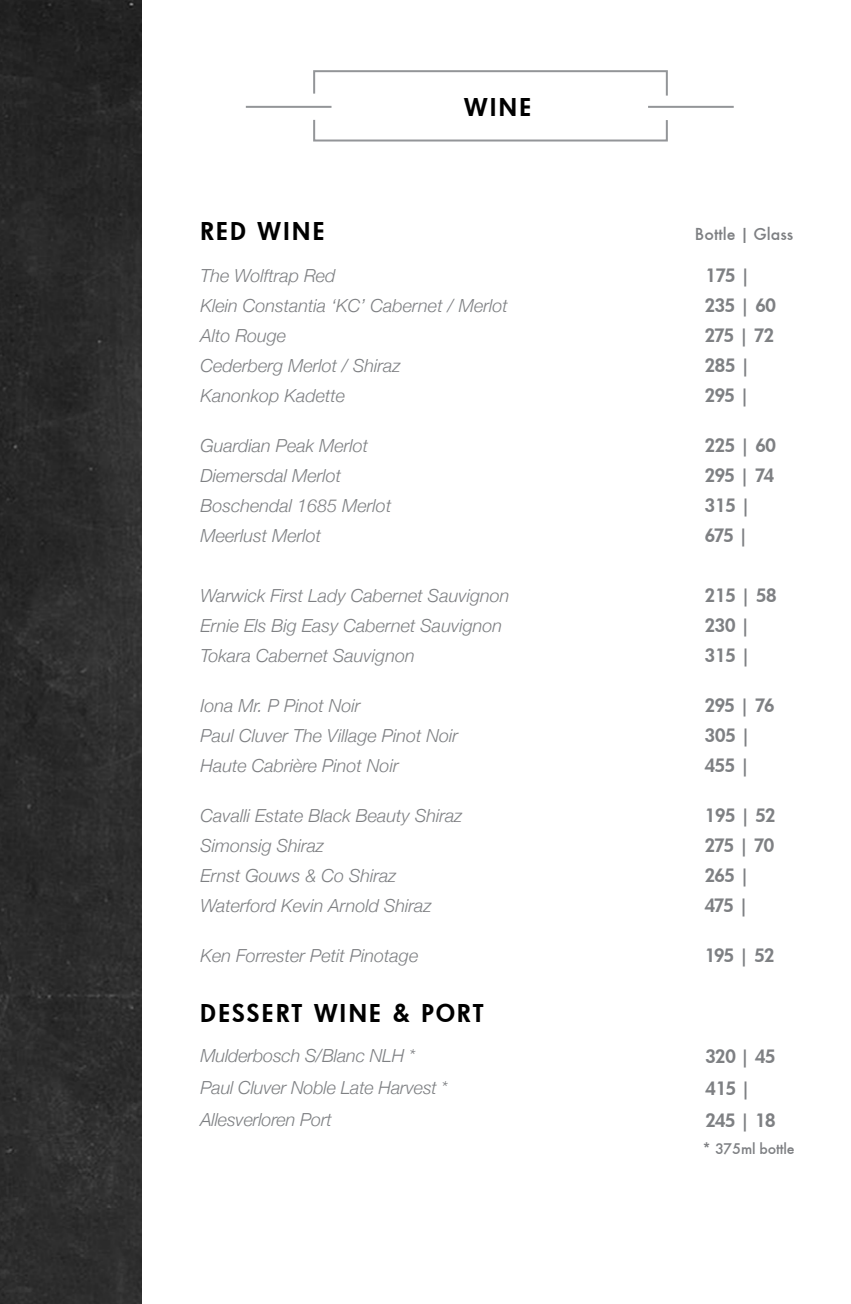
<style>
.page{position:relative;width:851px;height:1304px;background:#fff}
.page>*{position:absolute;margin:0;border:0;box-sizing:border-box;transform-origin:0 0}
.Paragraph_Style_4{font:800 24px "Futura";letter-spacing:.1em;color:#000}
.Paragraph_Style_3{font:800 24px "Futura";letter-spacing:.1em;color:#000}
.Paragraph_Style_4-2{font:italic 300 18px "Helvetica Neue";color:#7e8083}
.Paragraph_Style_4-3{font:800 18px "Futura";letter-spacing:-.03em;color:#7e8083}
.Paragraph_Style_4-4{font:18px "Futura T Medium";color:#7e8083}
.Paragraph_Style_4-5{font:16px "Futura T Medium";letter-spacing:-.01em;color:#7e8083}
</style>
<div class="page">
<svg style="left:313px;top:70px;width:355px;height:26px"></svg>
<hr style="left:648px;top:106px;width:85px;height:2px;background:#939598">
<div style="left:313px;top:119px;width:354px;height:23px;border:2px solid #939598"></div>
<hr style="left:246px;top:106px;width:85px;height:2px;background:#939598">
<img style="left:0;top:0;width:142px;height:1304px">
<svg style="left:136px;top:0;width:2px;height:1304px;background:#2e2e2e"></svg>
<p class="Paragraph_Style_3" style="left:464px;top:90px;width:68px">WINE</p>
<p class="Paragraph_Style_3" style="left:200px;top:214px;width:126px">RED WINE</p>
<p class="Paragraph_Style_4-2" style="left:200px;top:261px;width:137px">The Wolftrap Red</p>
<p class="Paragraph_Style_4-3" style="left:705px;top:263px;width:46px">175 |</p>
<p class="Paragraph_Style_4-2" style="left:200px;top:291px;width:309px">Klein Constantia ‘KC’ Cabernet / Merlot</p>
<p class="Paragraph_Style_4-3" style="left:704px;top:293px;width:73px">235 | 60</p>
<p class="Paragraph_Style_4-2" style="left:200px;top:321px;width:87px">Alto Rouge</p>
<p class="Paragraph_Style_4-3" style="left:704px;top:323px;width:71px">275 | 72</p>
<p class="Paragraph_Style_4-2" style="left:200px;top:351px;width:201px">Cederberg Merlot / Shiraz</p>
<p class="Paragraph_Style_4-3" style="left:704px;top:353px;width:47px">285 |</p>
<p class="Paragraph_Style_4-2" style="left:200px;top:381px;width:146px">Kanonkop Kadette</p>
<p class="Paragraph_Style_4-3" style="left:704px;top:383px;width:46px">295 |</p>
<p class="Paragraph_Style_4-2" style="left:200px;top:431px;width:169px">Guardian Peak Merlot</p>
<p class="Paragraph_Style_4-3" style="left:704px;top:433px;width:73px">225 | 60</p>
<p class="Paragraph_Style_4-2" style="left:200px;top:461px;width:142px">Diemersdal Merlot</p>
<p class="Paragraph_Style_4-3" style="left:704px;top:463px;width:71px">295 | 74</p>
<p class="Paragraph_Style_4-2" style="left:200px;top:491px;width:192px">Boschendal 1685 Merlot</p>
<p class="Paragraph_Style_4-3" style="left:704px;top:493px;width:48px">315 |</p>
<p class="Paragraph_Style_4-2" style="left:200px;top:521px;width:122px">Meerlust Merlot</p>
<p class="Paragraph_Style_4-3" style="left:704px;top:523px;width:45px">675 |</p>
<p class="Paragraph_Style_4-4" style="left:694px;top:224px;width:100px">Bottle | Glass</p>
<p class="Paragraph_Style_4-2" style="left:200px;top:581px;width:310px">Warwick First Lady Cabernet Sauvignon</p>
<p class="Paragraph_Style_4-3" style="left:704px;top:583px;width:73px">215 | 58</p>
<p class="Paragraph_Style_4-2" style="left:200px;top:611px;width:303px">Ernie Els Big Easy Cabernet Sauvignon</p>
<p class="Paragraph_Style_4-3" style="left:704px;top:613px;width:47px">230 |</p>
<p class="Paragraph_Style_4-2" style="left:200px;top:641px;width:216px">Tokara Cabernet Sauvignon</p>
<p class="Paragraph_Style_4-3" style="left:704px;top:643px;width:48px">315 |</p>
<p class="Paragraph_Style_4-2" style="left:200px;top:691px;width:162px">Iona Mr. P Pinot Noir</p>
<p class="Paragraph_Style_4-3" style="left:704px;top:693px;width:71px">295 | 76</p>
<p class="Paragraph_Style_4-2" style="left:200px;top:721px;width:259px">Paul Cluver The Village Pinot Noir</p>
<p class="Paragraph_Style_4-3" style="left:704px;top:723px;width:48px">305 |</p>
<p class="Paragraph_Style_4-2" style="left:200px;top:751px;width:200px">Haute Cabrière Pinot Noir</p>
<p class="Paragraph_Style_4-3" style="left:704px;top:753px;width:47px">455 |</p>
<p class="Paragraph_Style_4-2" style="left:200px;top:801px;width:263px">Cavalli Estate Black Beauty Shiraz</p>
<p class="Paragraph_Style_4-3" style="left:704px;top:803px;width:72px">195 | 52</p>
<p class="Paragraph_Style_4-2" style="left:200px;top:831px;width:125px">Simonsig Shiraz</p>
<p class="Paragraph_Style_4-3" style="left:704px;top:833px;width:71px">275 | 70</p>
<p class="Paragraph_Style_4-2" style="left:200px;top:861px;width:197px">Ernst Gouws &amp; Co Shiraz</p>
<p class="Paragraph_Style_4-3" style="left:704px;top:863px;width:47px">265 |</p>
<p class="Paragraph_Style_4-2" style="left:200px;top:891px;width:232px">Waterford Kevin Arnold Shiraz</p>
<p class="Paragraph_Style_4-3" style="left:704px;top:893px;width:46px">475 |</p>
<p class="Paragraph_Style_4-2" style="left:200px;top:941px;width:219px">Ken Forrester Petit Pinotage</p>
<p class="Paragraph_Style_4-3" style="left:704px;top:943px;width:71px">195 | 52</p>
<p class="Paragraph_Style_4" style="left:200px;top:996px;width:284px">DESSERT WINE &amp; PORT</p>
<p class="Paragraph_Style_4-2" style="left:200px;top:1041px;width:216px">Mulderbosch S/Blanc NLH *</p>
<p class="Paragraph_Style_4-2" style="left:200px;top:1073px;width:249px">Paul Cluver Noble Late Harvest *</p>
<p class="Paragraph_Style_4-2" style="left:200px;top:1105px;width:133px">Allesverloren Port</p>
<p class="Paragraph_Style_4-5" style="left:702px;top:1139px;width:94px">* 375ml bottle</p>
<p class="Paragraph_Style_4-3" style="left:705px;top:1044px;width:71px">320 | 45</p>
<p class="Paragraph_Style_4-3" style="left:705px;top:1076px;width:47px">415 |</p>
<p class="Paragraph_Style_4-3" style="left:705px;top:1108px;width:72px">245 | 18</p>
</div>
